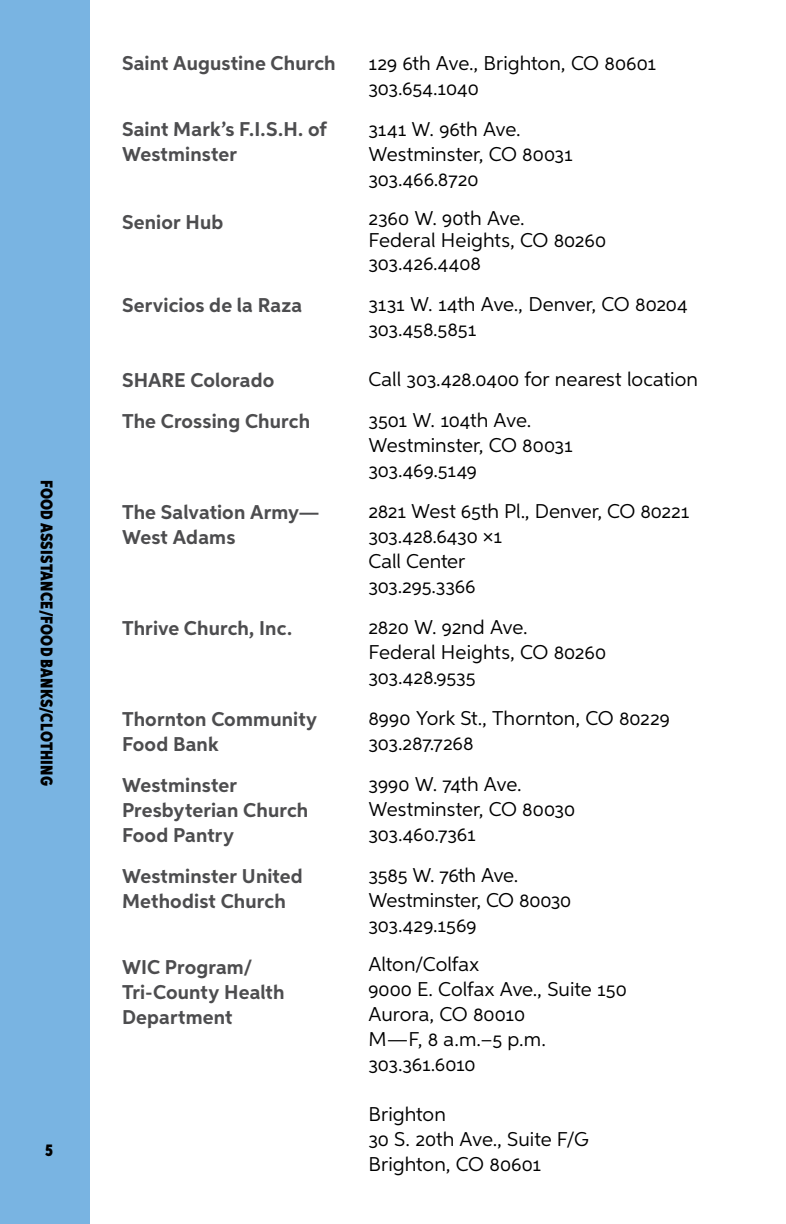
<style>
.page{position:relative;width:786px;height:1224px;background:#fff}
.page>*{position:absolute;margin:0;border:0;box-sizing:border-box;transform-origin:0 0}
.t1{font:20px/25px "Aspira";color:#000}
.t2{font:700 20px/25px "Aspira";letter-spacing:.005em;color:#4d4d4f}
.t3{font:900 17px "Aspira XX Nar";letter-spacing:.01em;color:#000}
</style>
<div class="page">
<div style="left:0;top:0;width:90px;height:1224px;background:#79b4e2"></div>
<p class="t3" style="left:57px;top:480px;width:307px;rotate:90deg">FOOD ASSISTANCE/FOOD BANKS/CLOTHING</p>
<p class="t3" style="left:45px;top:1140px;width:9px">5</p>
<p class="t2" style="left:122px;top:50px;width:215px">Saint Augustine Church</p>
<p class="t2" style="left:122px;top:116px;width:207px">Saint Mark’s F.I.S.H. of<br>Westminster</p>
<p class="t2" style="left:122px;top:209px;width:103px">Senior Hub</p>
<p class="t2" style="left:122px;top:292px;width:182px">Servicios de la Raza</p>
<p class="t2" style="left:122px;top:359px;width:190px;line-height:41px">SHARE Colorado<br>The Crossing Church</p>
<p class="t2" style="left:122px;top:499px;width:199px">The Salvation Army—<br>West Adams</p>
<p class="t2" style="left:122px;top:615px;width:172px">Thrive Church, Inc.</p>
<p class="t2" style="left:122px;top:706px;width:197px">Thornton Community<br>Food Bank</p>
<p class="t2" style="left:122px;top:772px;width:188px">Westminster<br>Presbyterian Church<br>Food Pantry</p>
<p class="t2" style="left:122px;top:863px;width:182px">Westminster United<br>Methodist Church</p>
<p class="t2" style="left:122px;top:954px;width:164px">WIC Program/<br>Tri-County Health<br>Department</p>
<p class="t1" style="left:368px;top:50px;width:289px">129 6th Ave., Brighton, CO 80601<br>303.654.1040</p>
<p class="t1" style="left:368px;top:116px;width:206px">3141 W. 96th Ave.<br>Westminster, CO 80031<br>303.466.8720</p>
<p class="t1" style="left:368px;top:206px;width:239px;line-height:22.4px">2360 W. 90th Ave.<br>Federal Heights, CO 80260<br>303.426.4408</p>
<p class="t1" style="left:368px;top:291px;width:321px">3131 W. 14th Ave., Denver, CO 80204<br>303.458.5851</p>
<p class="t1" style="left:368px;top:358px;width:331px;line-height:41px">Call 303.428.0400 for nearest location<br>3501 W. 104th Ave.</p>
<p class="t1" style="left:368px;top:432px;width:206px">Westminster, CO 80031<br>303.469.5149</p>
<p class="t1" style="left:368px;top:498px;width:323px">2821 West 65th Pl., Denver, CO 80221<br>303.428.6430 ×1<br>Call Center<br>303.295.3366</p>
<p class="t1" style="left:368px;top:614px;width:239px">2820 W. 92nd Ave.<br>Federal Heights, CO 80260<br>303.428.9535</p>
<p class="t1" style="left:368px;top:705px;width:303px">8990 York St., Thornton, CO 80229<br>303.287.7268</p>
<p class="t1" style="left:368px;top:771px;width:208px">3990 W. 74th Ave.<br>Westminster, CO 80030<br>303.460.7361</p>
<p class="t1" style="left:368px;top:862px;width:204px">3585 W. 76th Ave.<br>Westminster, CO 80030<br>303.429.1569</p>
<p class="t1" style="left:368px;top:951px;width:260px">Alton/Colfax<br>9000 E. Colfax Ave., Suite 150<br>Aurora, CO 80010<br>M—F, 8 a.m.–5 p.m.<br>303.361.6010</p>
<p class="t1" style="left:368px;top:1101px;width:222px">Brighton<br>30 S. 20th Ave., Suite F/G<br>Brighton, CO 80601</p>
</div>
